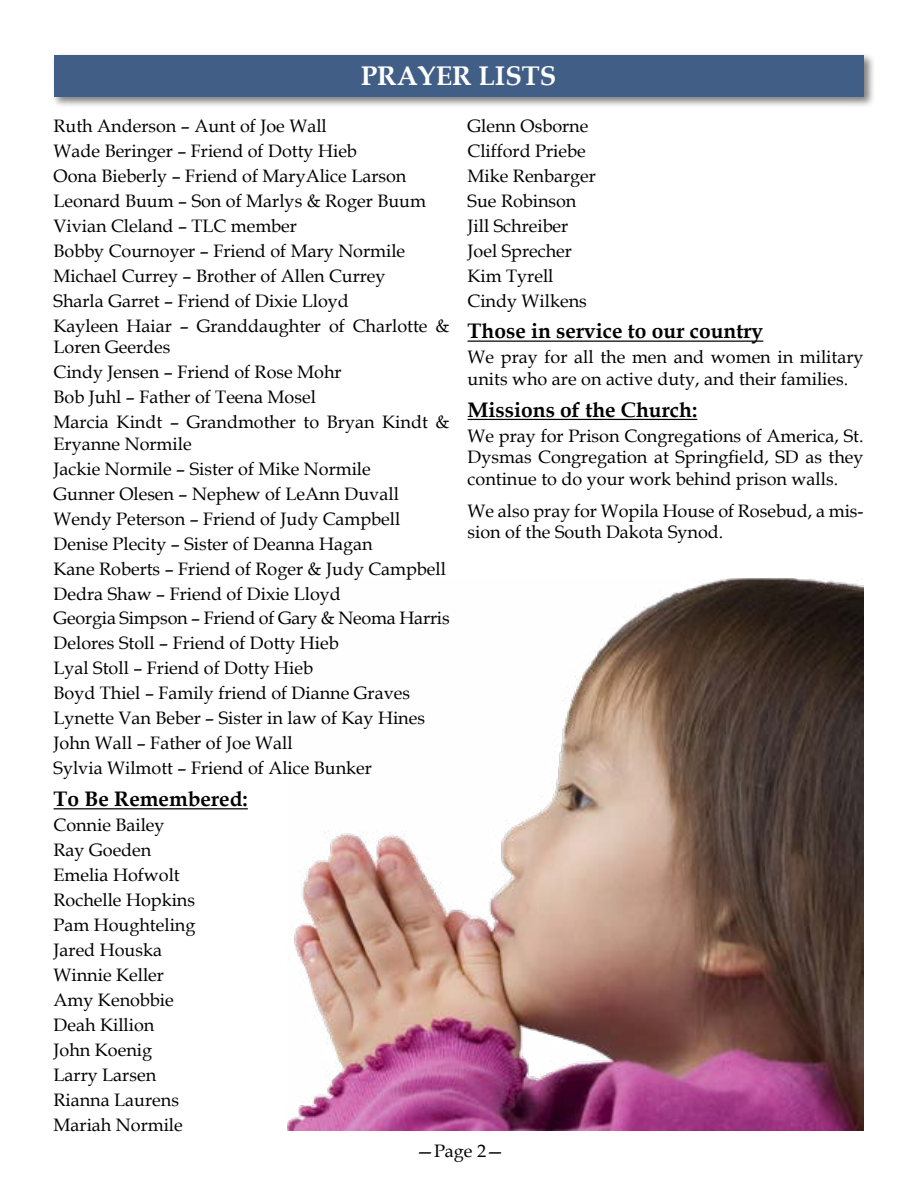
<style>
.page{position:relative;width:918px;height:1188px;background:#fff}
.page>*{position:absolute;margin:0;border:0;box-sizing:border-box;transform-origin:0 0}
.t1{font:700 27px "Book Antiqua";color:#fff}
.t2{font:700 21px "Book Antiqua";color:#000}
.t3{font:18px/24.9px "Book Antiqua";color:#000}
</style>
<div class="page">
<div style="left:51px;top:52px;width:824px;height:56px;background:#000;opacity:.5"></div>
<div style="left:54px;top:55px;width:810px;height:42px;background:#415e87"></div>
<img style="left:287px;top:579px;width:576px;height:551px">
<hr style="left:54px;top:808px;width:194px;height:1px;background:#000">
<hr style="left:468px;top:341px;width:295px;height:1px;background:#000">
<hr style="left:468px;top:419px;width:229px;height:1px;background:#000">
<h1 class="t1" style="left:361px;top:58px;width:197px">PRAYER LISTS</h1>
<p class="t3" style="left:54px;top:113px;width:397px">Ruth Anderson – Aunt of Joe Wall<br>Wade Beringer – Friend of Dotty Hieb<br>Oona Bieberly – Friend of MaryAlice Larson Leonard Buum – Son of Marlys &amp; Roger Buum Vivian Cleland – TLC member<br>Bobby Cournoyer – Friend of Mary Normile Michael Currey – Brother of Allen Currey<br>Sharla Garret – Friend of Dixie Lloyd<br>Kayleen Haiar – Granddaughter of Charlotte &amp;</p>
<p class="t3" style="left:54px;top:334px;width:398px">Loren Geerdes<br>Cindy Jensen – Friend of Rose Mohr<br>Bob Juhl – Father of Teena Mosel<br>Marcia Kindt – Grandmother to Bryan Kindt &amp;</p>
<p class="t3" style="left:54px;top:431px;width:398px">Eryanne Normile<br>Jackie Normile – Sister of Mike Normile<br>Gunner Olesen – Nephew of LeAnn Duvall Wendy Peterson – Friend of Judy Campbell Denise Plecity – Sister of Deanna Hagan<br>Kane Roberts – Friend of Roger &amp; Judy Campbell Dedra Shaw – Friend of Dixie Lloyd<br>Georgia Simpson – Friend of Gary &amp; Neoma Harris Delores Stoll – Friend of Dotty Hieb<br>Lyal Stoll – Friend of Dotty Hieb<br>Boyd Thiel – Family friend of Dianne Graves Lynette Van Beber – Sister in law of Kay Hines John Wall – Father of Joe Wall<br>Sylvia Wilmott – Friend of Alice Bunker</p>
<p class="t2" style="left:54px;top:785px;width:196px">To Be Remembered:</p>
<p class="t3" style="left:54px;top:812px;width:143px">Connie Bailey<br>Ray Goeden<br>Emelia Hofwolt<br>Rochelle Hopkins<br>Pam Houghteling<br>Jared Houska<br>Winnie Keller<br>Amy Kenobbie<br>Deah Killion<br>John Koenig<br>Larry Larsen<br>Rianna Laurens<br>Mariah Normile</p>
<p class="t3" style="left:468px;top:113px;width:130px">Glenn Osborne<br>Clifford Priebe<br>Mike Renbarger<br>Sue Robinson<br>Jill Schreiber<br>Joel Sprecher<br>Kim Tyrell<br>Cindy Wilkens</p>
<p class="t2" style="left:468px;top:317px;width:297px">Those in service to our country</p>
<p class="t3" style="left:468px;top:346px;width:397px;line-height:21.6px">We pray for all the men and women in military units who are on active duty, and their families.</p>
<p class="t2" style="left:468px;top:395px;width:231px">Missions of the Church:</p>
<p class="t3" style="left:468px;top:424px;width:398px;line-height:21.6px;text-align:justify">We pray for Prison Congregations of America, St.<br>Dysmas Congregation at Springfield, SD as they continue to do your work behind prison walls.</p>
<p class="t3" style="left:468px;top:499px;width:398px;line-height:21.6px">We also pray for Wopila House of Rosebud, a mis&shy;sion of the South Dakota Synod.</p>
<p class="t3" style="left:416px;top:1138px;width:90px">—Page 2—</p>
</div>
